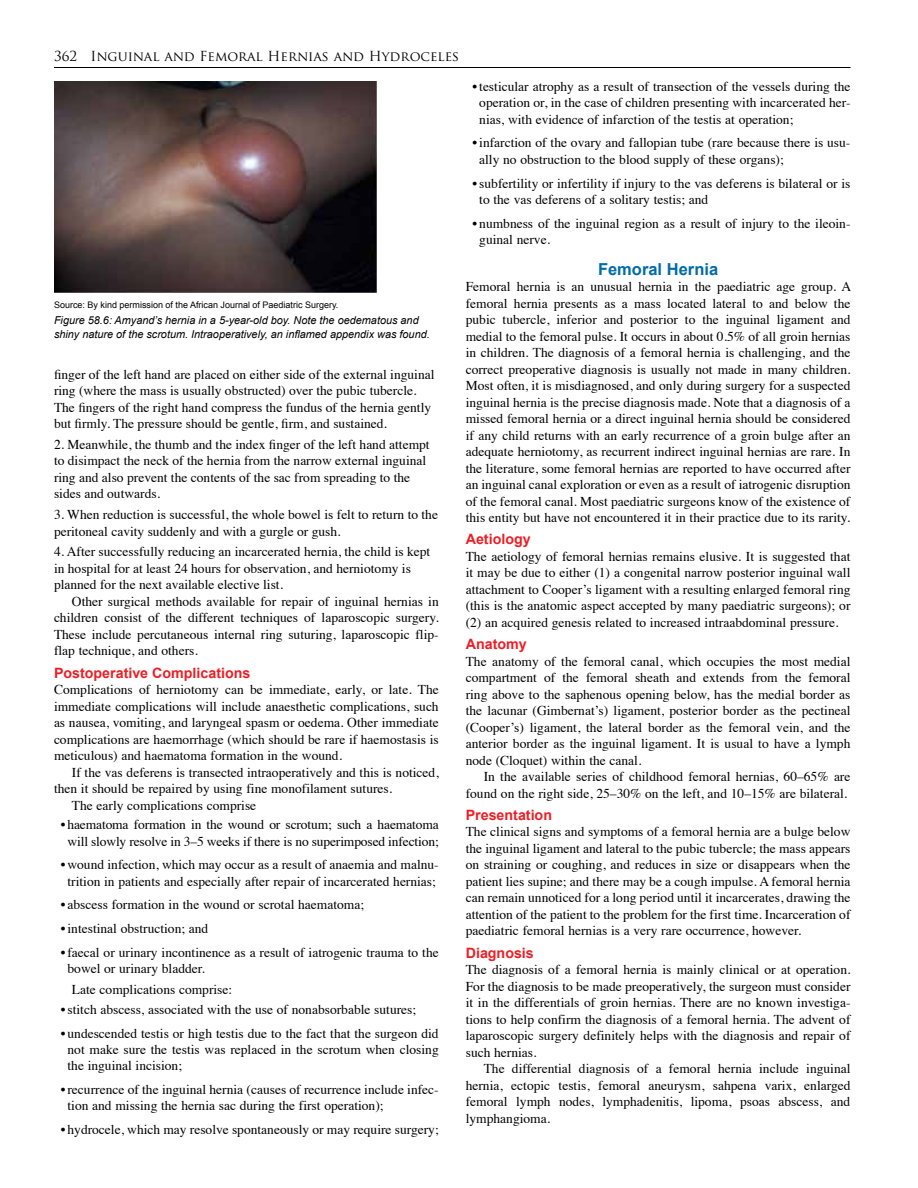
<style>
.page{position:relative;width:918px;height:1188px;background:#fff}
.page>*{position:absolute;margin:0;border:0;box-sizing:border-box;transform-origin:0 0}
.t1{font:700 16.5px "Arial";color:#006ca7}
.t2{font:700 14.25px "Arial";color:#ed1e25}
.t3{font:13.5px/16.5px "Times";color:#000;text-align:justify}
.t4{font:13.5px "Trajan Pro";color:#000}
.t5{font:italic 10.8px/14.2px "Arial";color:#000}
.t6{font:9px "Arial";color:#000}
</style>
<div class="page">
<hr style="left:54px;top:67px;width:796px;height:1px;background:#000">
<img style="left:54px;top:81px;width:323px;height:212px">
<p class="t4" style="left:54px;top:48px;width:407px">3623 Inguinal and Femoral Hernias and Hydroceles</p>
<p class="t6" style="left:54px;top:299px;width:286px">Source: By kind permission of the African Journal of Paediatric Surgery.</p>
<p class="t5" style="left:54px;top:313px;width:377px">Figure 58.6: Amyand’s hernia in a 5-year-old boy. Note the oedematous and shiny nature of the scrotum. Intraoperatively, an inflamed appendix was found.</p>
<p class="t3" style="left:54px;top:365px;width:382px;text-align:left">finger of the left hand are placed on either side of the external inguinal ring (where the mass is usually obstructed) over the pubic tubercle.<br>The fingers of the right hand compress the fundus of the hernia gently but firmly. The pressure should be gentle, firm, and sustained.</p>
<p class="t3" style="left:54px;top:435px;width:377px;text-align:left">2. Meanwhile, the thumb and the index finger of the left hand attempt to disimpact the neck of the hernia from the narrow external inguinal ring and also prevent the contents of the sac from spreading to the sides and outwards.</p>
<p class="t3" style="left:54px;top:505px;width:386px">3. When reduction is successful, the whole bowel is felt to return to the peritoneal cavity suddenly and with a gurgle or gush.</p>
<p class="t3" style="left:54px;top:543px;width:378px;text-align:left">4. After successfully reducing an incarcerated hernia, the child is kept in hospital for at least 24 hours for observation, and herniotomy is planned for the next available elective list.</p>
<p class="t3" style="left:54px;top:592px;width:386px;text-indent:18px">Other surgical methods available for repair of inguinal hernias in children consist of the different techniques of laparoscopic surgery.<br>These include percutaneous internal ring suturing, laparoscopic flip&shy;flap technique, and others.</p>
<p class="t2" style="left:54px;top:663px;width:198px">Postoperative Complications</p>
<p class="t3" style="left:54px;top:680px;width:386px">Complications of herniotomy can be immediate, early, or late. The immediate complications will include anaesthetic complications, such as nausea, vomiting, and laryngeal spasm or oedema. Other immediate complications are haemorrhage (which should be rare if haemostasis is meticulous) and haematoma formation in the wound.</p>
<p class="t3" style="left:72px;top:763px;width:368px">If the vas deferens is transected intraoperatively and this is noticed,</p>
<p class="t3" style="left:54px;top:779px;width:340px">then it should be repaired by using fine monofilament sutures.</p>
<p class="t3" style="left:72px;top:796px;width:186px">The early complications comprise</p>
<p class="t3" style="left:61px;top:815px;width:380px;text-align:center">• haematoma formation in the wound or scrotum; such a haematoma will slowly resolve in 3–5 weeks if there is no superimposed infection;</p>
<p class="t3" style="left:61px;top:856px;width:379px;text-align:center">• wound infection, which may occur as a result of anaemia and malnu&shy;trition in patients and especially after repair of incarcerated hernias;</p>
<p class="t3" style="left:61px;top:895px;width:305px">• abscess formation in the wound or scrotal haematoma;</p>
<p class="t3" style="left:61px;top:919px;width:149px">•intestinal obstruction; and</p>
<p class="t3" style="left:68px;top:943px;width:373px;text-indent:-7px">•faecal or urinary incontinence as a result of iatrogenic trauma to the bowel or urinary bladder.</p>
<p class="t3" style="left:72px;top:980px;width:162px">Late complications comprise:</p>
<p class="t3" style="left:61px;top:1000px;width:357px">•stitch abscess, associated with the use of nonabsorbable sutures;</p>
<p class="t3" style="left:68px;top:1024px;width:373px;text-indent:-7px">• undescended testis or high testis due to the fact that the surgeon did not make sure the testis was replaced in the scrotum when closing the inguinal incision;</p>
<p class="t3" style="left:68px;top:1080px;width:373px;text-indent:-7px">•recurrence of the inguinal hernia (causes of recurrence include infec&shy;tion and missing the hernia sac during the first operation);</p>
<p class="t3" style="left:61px;top:1120px;width:380px">• hydrocele, which may resolve spontaneously or may require surgery;</p>
<p class="t3" style="left:479px;top:77px;width:373px;text-indent:-7px">•testicular atrophy as a result of transection of the vessels during the operation or, in the case of children presenting with incarcerated her&shy;nias, with evidence of infarction of the testis at operation;</p>
<p class="t3" style="left:479px;top:134px;width:373px;text-indent:-7px">•infarction of the ovary and fallopian tube (rare because there is usu&shy;ally no obstruction to the blood supply of these organs);</p>
<p class="t3" style="left:479px;top:174px;width:373px;text-indent:-7px">•subfertility or infertility if injury to the vas deferens is bilateral or is to the vas deferens of a solitary testis; and</p>
<p class="t3" style="left:479px;top:214px;width:373px;text-indent:-7px">• numbness of the inguinal region as a result of injury to the ileoin&shy;guinal nerve.</p>
<p class="t1" style="left:598px;top:258px;width:122px">Femoral Hernia</p>
<p class="t3" style="left:466px;top:277px;width:387px">Femoral hernia is an unusual hernia in the paediatric age group. A femoral hernia presents as a mass located lateral to and below the pubic tubercle, inferior and posterior to the inguinal ligament and medial to the femoral pulse. It occurs in about 0.5% of all groin hernias in children. The diagnosis of a femoral hernia is challenging, and the correct preoperative diagnosis is usually not made in many children.<br>Most often, it is misdiagnosed, and only during surgery for a suspected inguinal hernia is the precise diagnosis made. Note that a diagnosis of a missed femoral hernia or a direct inguinal hernia should be considered if any child returns with an early recurrence of a groin bulge after an adequate herniotomy, as recurrent indirect inguinal hernias are rare. In the literature, some femoral hernias are reported to have occurred after an inguinal canal exploration or even as a result of iatrogenic disruption of the femoral canal. Most paediatric surgeons know of the existence of this entity but have not encountered it in their practice due to its rarity.</p>
<p class="t2" style="left:466px;top:530px;width:66px">Aetiology</p>
<p class="t3" style="left:466px;top:547px;width:386px">The aetiology of femoral hernias remains elusive. It is suggested that it may be due to either (1) a congenital narrow posterior inguinal wall attachment to Cooper’s ligament with a resulting enlarged femoral ring (this is the anatomic aspect accepted by many paediatric surgeons); or (2) an acquired genesis related to increased intraabdominal pressure.</p>
<p class="t2" style="left:466px;top:635px;width:62px">Anatomy</p>
<p class="t3" style="left:466px;top:652px;width:386px">The anatomy of the femoral canal, which occupies the most medial compartment of the femoral sheath and extends from the femoral ring above to the saphenous opening below, has the medial border as the lacunar (Gimbernat’s) ligament, posterior border as the pectineal (Cooper’s) ligament, the lateral border as the femoral vein, and the anterior border as the inguinal ligament. It is usual to have a lymph node (Cloquet) within the canal.</p>
<p class="t3" style="left:466px;top:767px;width:386px;text-align:right">In the available series of childhood femoral hernias, 60–65% are found on the right side, 25–30% on the left, and 10–15% are bilateral.</p>
<p class="t2" style="left:466px;top:805px;width:88px">Presentation</p>
<p class="t3" style="left:466px;top:822px;width:386px">The clinical signs and symptoms of a femoral hernia are a bulge below the inguinal ligament and lateral to the pubic tubercle; the mass appears on straining or coughing, and reduces in size or disappears when the patient lies supine; and there may be a cough impulse. A femoral hernia can remain unnoticed for a long period until it incarcerates, drawing the attention of the patient to the problem for the first time. Incarceration of paediatric femoral hernias is a very rare occurrence, however.</p>
<p class="t2" style="left:466px;top:943px;width:70px">Diagnosis</p>
<p class="t3" style="left:466px;top:960px;width:386px">The diagnosis of a femoral hernia is mainly clinical or at operation.<br>For the diagnosis to be made preoperatively, the surgeon must consider it in the differentials of groin hernias. There are no known investiga&shy;tions to help confirm the diagnosis of a femoral hernia. The advent of laparoscopic surgery definitely helps with the diagnosis and repair of such hernias.</p>
<p class="t3" style="left:466px;top:1059px;width:386px;text-indent:18px">The differential diagnosis of a femoral hernia include inguinal hernia, ectopic testis, femoral aneurysm, sahpena varix, enlarged femoral lymph nodes, lymphadenitis, lipoma, psoas abscess, and lymphangioma.</p>
</div>
